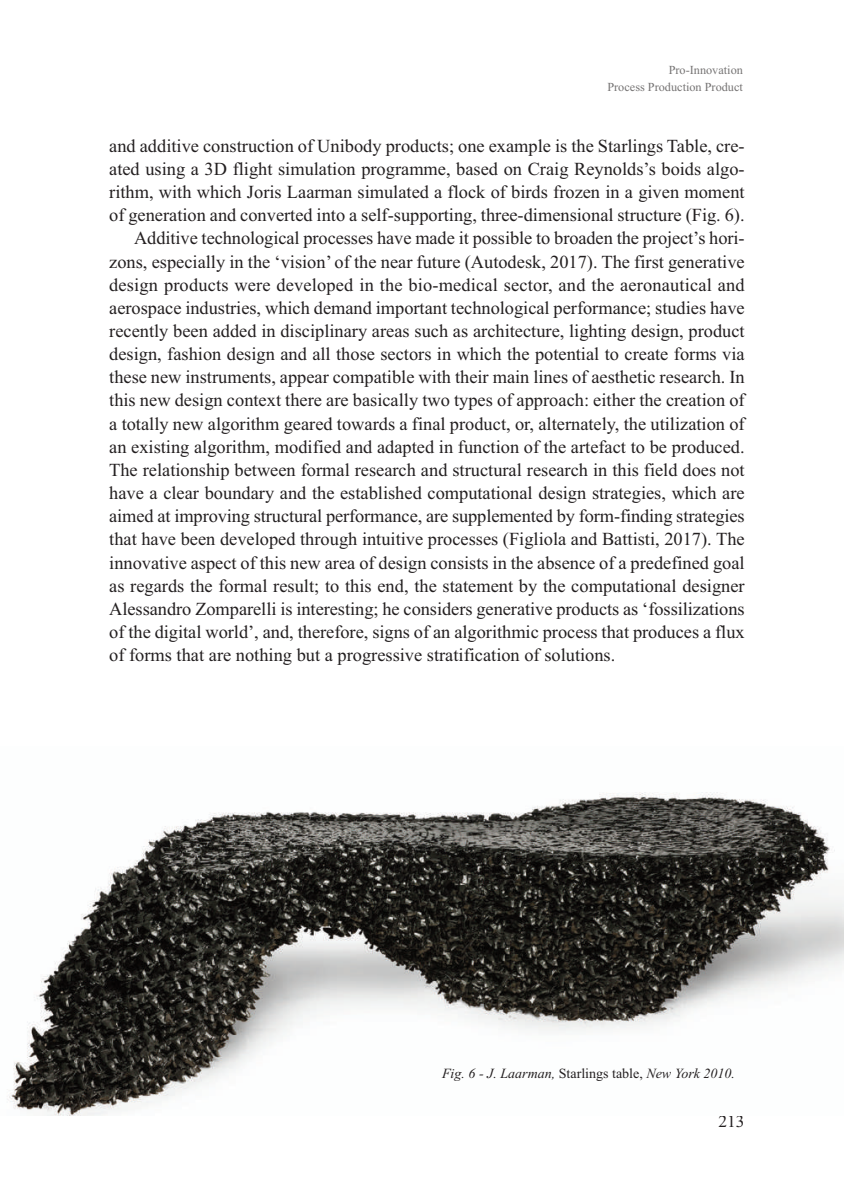
<style>
.page{position:relative;width:844px;height:1191px;background:#fff}
.page>*{position:absolute;margin:0;border:0;box-sizing:border-box;transform-origin:0 0}
.t1{font:18.38px "Times New Roman";color:#231f20}
.t2{font:17.5px "Times New Roman";color:#231f20}
.t3{font:italic 14px "Times New Roman";color:#231f20}
.t4{font:12.25px/17.2px "Times New Roman";color:#767474;text-align:right}
.s1{font-style:normal}
</style>
<div class="page">
<img style="left:7px;top:792px;width:836px;height:323px">
<p class="t4" style="left:607px;top:61px;width:137px">Pro-Innovation<br>Process Production Product</p>
<p class="t1" style="left:109px;top:135px;width:636px">and additive construction of Unibody products; one example is the Starlings Table, cre-</p>
<p class="t1" style="left:109px;top:158px;width:636px">ated using a 3D flight simulation programme, based on Craig Reynolds’s boids algo-</p>
<p class="t1" style="left:109px;top:181px;width:636px">rithm, with which Joris Laarman simulated a flock of birds frozen in a given moment</p>
<p class="t1" style="left:109px;top:204px;width:636px">of generation and converted into a self-supporting, three-dimensional structure (Fig. 6).</p>
<p class="t1" style="left:134px;top:227px;width:612px">Additive technological processes have made it possible to broaden the project’s hori-</p>
<p class="t1" style="left:109px;top:250px;width:636px">zons, especially in the ‘vision’ of the near future (Autodesk, 2017). The first generative</p>
<p class="t1" style="left:109px;top:273px;width:636px">design products were developed in the bio-medical sector, and the aeronautical and</p>
<p class="t1" style="left:109px;top:297px;width:636px">aerospace industries, which demand important technological performance; studies have</p>
<p class="t1" style="left:109px;top:320px;width:636px">recently been added in disciplinary areas such as architecture, lighting design, product</p>
<p class="t1" style="left:109px;top:343px;width:636px">design, fashion design and all those sectors in which the potential to create forms via</p>
<p class="t1" style="left:109px;top:366px;width:636px">these new instruments, appear compatible with their main lines of aesthetic research. In</p>
<p class="t1" style="left:109px;top:389px;width:636px">this new design context there are basically two types of approach: either the creation of</p>
<p class="t1" style="left:109px;top:412px;width:636px">a totally new algorithm geared towards a final product, or, alternately, the utilization of</p>
<p class="t1" style="left:109px;top:436px;width:636px">an existing algorithm, modified and adapted in function of the artefact to be produced.</p>
<p class="t1" style="left:109px;top:459px;width:636px">The relationship between formal research and structural research in this field does not</p>
<p class="t1" style="left:109px;top:482px;width:636px">have a clear boundary and the established computational design strategies, which are</p>
<p class="t1" style="left:109px;top:505px;width:636px">aimed at improving structural performance, are supplemented by form-finding strategies</p>
<p class="t1" style="left:109px;top:528px;width:636px">that have been developed through intuitive processes (Figliola and Battisti, 2017). The</p>
<p class="t1" style="left:109px;top:551px;width:636px">innovative aspect of this new area of design consists in the absence of a predefined goal</p>
<p class="t1" style="left:109px;top:574px;width:636px">as regards the formal result; to this end, the statement by the computational designer</p>
<p class="t1" style="left:109px;top:598px;width:636px">Alessandro Zomparelli is interesting; he considers generative products as ‘fossilizations</p>
<p class="t1" style="left:109px;top:621px;width:636px">of the digital world’, and, therefore, signs of an algorithmic process that produces a flux</p>
<p class="t1" style="left:109px;top:644px;width:507px">of forms that are nothing but a progressive stratification of solutions.</p>
<p class="t3" style="left:442px;top:1065px;width:294px">Fig. 6 - J. Laarman, <span class="s1">Starlings table,</span> New York 2010.</p>
<p class="t2" style="left:718px;top:1111px;width:28px">213</p>
</div>
